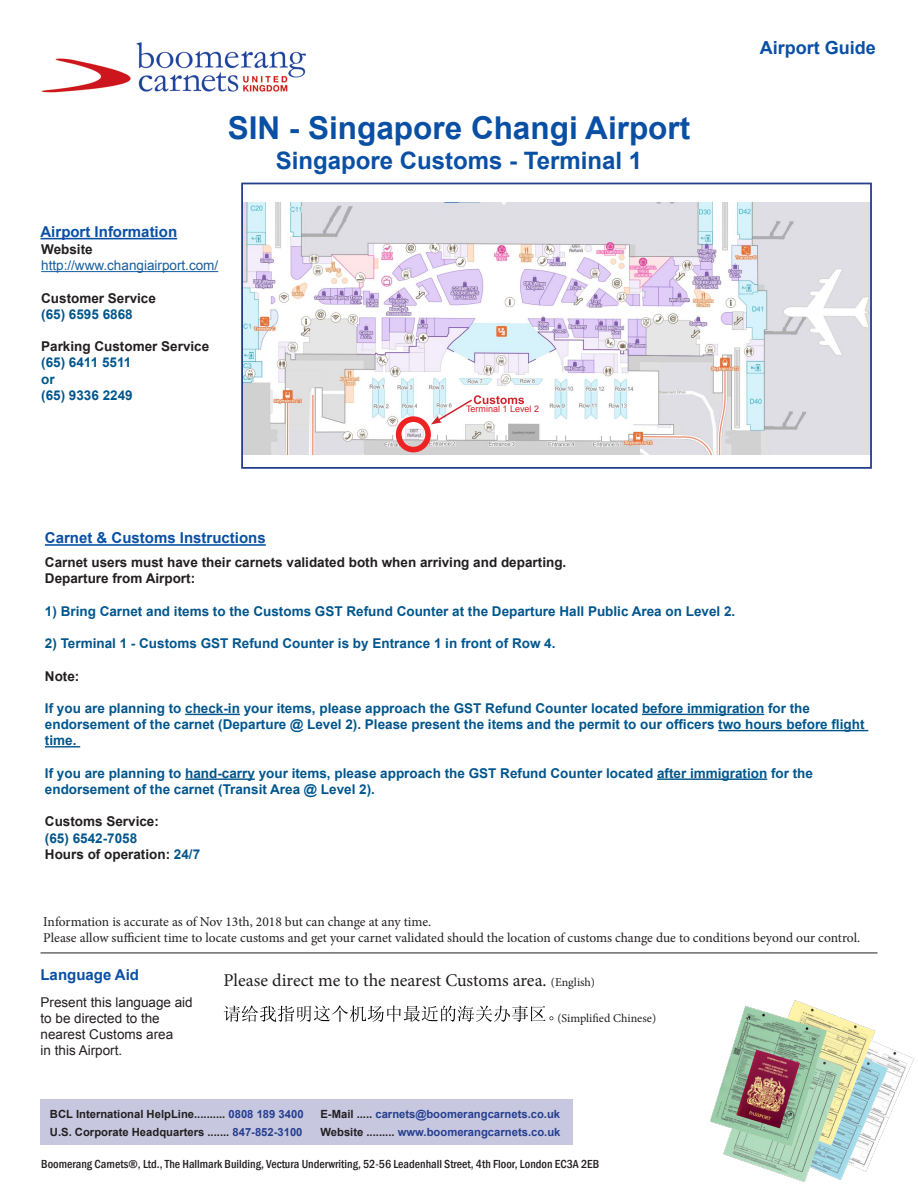
<style>
.page{position:relative;width:918px;height:1188px;background:#fff}
.page>*{position:absolute;margin:0;border:0;box-sizing:border-box;transform-origin:0 0}
.t1{font:700 31.5px "Arial";color:#094fa4}
.t2{font:700 24px "Arial";color:#094fa4}
.t3{font:18px "Minion Pro";letter-spacing:-.005em;color:#231f20}
.t4{font:700 18px "Arial";color:#094fa4}
.t5{font:700 15px "Arial";color:#094fa4}
.t6{font:700 13.5px/16.2px "Arial";color:#00568d}
.t7{font:13.5px "Minion Pro";letter-spacing:-.005em;color:#231f20}
.t8{font:700 13.5px "Arial";color:#231f20}
.t9{font:13.5px "Arial";color:#231f20}
.t10{font:13.5px "Arial";color:#175d9e}
.t11{font:500 condensed 12px "Franklin Gothic";color:#231f20}
.t12{font:12px "Minion Pro";color:#231f20}
.t13{font:700 11.25px/18px "Arial";color:#231f20}
.t14{font:700 11.25px/18px "Arial";color:#253f8e}
.t15{font:9px "Arial";color:#d1232a}
.s1{color:#00568d}
.s2{font-size:12px}
.s3{color:#253f8e}
.s4{color:#231f20}
</style>
<div class="page">
<div style="left:40px;top:1099px;width:533px;height:46px;background:#c7c7e0"></div>
<img style="left:41px;top:42px;width:265px;height:51px">
<img style="left:711px;top:1001px;width:203px;height:180px">
<hr style="left:40px;top:238px;width:137px;height:1px;background:#094fa4">
<hr style="left:41px;top:271px;width:177px;height:1px;background:#175d9e">
<hr style="left:45px;top:544px;width:221px;height:2px;background:#094fa4">
<svg style="left:224px;top:1005px;width:329px;height:17px"></svg>
<hr style="left:40px;top:953px;width:838px;height:1px;background:#231f20">
<img style="left:244px;top:203px;width:625px;height:251px">
<div style="left:241px;top:183px;width:631px;height:286px;border:2px solid #253f8e"></div>
<div style="left:396px;top:416px;width:35px;height:36px;border:6px solid #ee2123;border-radius:50%"></div>
<svg style="left:431px;top:395px;width:93px;height:29px"></svg>
<hr style="left:185px;top:714px;width:55px;height:1px;background:#00568d">
<hr style="left:642px;top:714px;width:122px;height:1px;background:#00568d">
<hr style="left:718px;top:730px;width:150px;height:1px;background:#00568d">
<hr style="left:45px;top:746px;width:35px;height:2px;background:#00568d">
<hr style="left:185px;top:778px;width:70px;height:2px;background:#00568d">
<hr style="left:657px;top:778px;width:110px;height:2px;background:#00568d">
<p class="t1" style="left:228px;top:107px;width:464px">SIN - Singapore Changi Airport</p>
<p class="t2" style="left:276px;top:144px;width:368px">Singapore Customs - Terminal 1</p>
<p class="t5" style="left:40px;top:222px;width:138px">Airport Information</p>
<p class="t8" style="left:41px;top:240px;width:53px">Website</p>
<p class="t10" style="left:41px;top:257px;width:179px">http://www.changiairport.com/</p>
<p class="t8" style="left:41px;top:289px;width:116px">Customer Service</p>
<p class="t6" style="left:41px;top:306px;width:93px">(65) 6595 6868</p>
<p class="t8" style="left:41px;top:337px;width:170px">Parking Customer Service</p>
<p class="t6" style="left:41px;top:355px;width:92px">(65) 6411 5511</p>
<p class="t6" style="left:41px;top:371px;width:15px">or</p>
<p class="t6" style="left:41px;top:387px;width:93px">(65) 9336 2249</p>
<p class="t15" style="left:466px;top:403px;width:75px">Terminal 1 Level 2</p>
<p class="t5" style="left:45px;top:528px;width:222px">Carnet &amp; Customs Instructions</p>
<h3 class="t4" style="left:760px;top:36px;width:118px">Airport Guide</h3>
<p class="t8" style="left:45px;top:553px;width:523px">Carnet users must have their carnets validated both when arriving and departing.</p>
<p class="t8" style="left:45px;top:570px;width:152px">Departure from Airport:</p>
<p class="t6" style="left:45px;top:603px;width:692px">1) Bring Carnet and items to the Customs GST Refund Counter at the Departure Hall Public Area on Level 2.</p>
<p class="t6" style="left:45px;top:636px;width:512px">2) Terminal 1 - Customs GST Refund Counter is by Entrance 1 in front of Row 4.</p>
<p class="t8" style="left:45px;top:667px;width:36px">Note:</p>
<p class="t6" style="left:45px;top:701px;width:821px">If you are planning to check-in your items, please approach the GST Refund Counter located before immigration for the endorsement of the carnet (Departure @ Level 2). Please present the items and the permit to our officers two hours before flight time.</p>
<p class="t6" style="left:45px;top:765px;width:770px">If you are planning to hand-carry your items, please approach the GST Refund Counter located after immigration for the endorsement of the carnet (Transit Area @ Level 2).</p>
<p class="t8" style="left:45px;top:813px;width:116px">Customs Service:</p>
<p class="t6" style="left:45px;top:830px;width:94px">(65) 6542-7058</p>
<p class="t8" style="left:45px;top:845px;width:157px">Hours of operation: <span class="s1">24/7</span></p>
<p class="t7" style="left:43px;top:913px;width:390px">Information is accurate as of Nov 13th, 2018 but can change at any time.</p>
<p class="t7" style="left:43px;top:929px;width:818px">Please allow sufficient time to locate customs and get your carnet validated should the location of customs change due to conditions beyond our control.</p>
<p class="t5" style="left:40px;top:964px;width:100px">Language Aid</p>
<p class="t9" style="left:40px;top:993px;width:154px">Present this language aid</p>
<p class="t9" style="left:40px;top:1009px;width:121px">to be directed to the</p>
<p class="t9" style="left:40px;top:1026px;width:134px">nearest Customs area</p>
<p class="t9" style="left:40px;top:1042px;width:83px">in this Airport.</p>
<p class="t3" style="left:224px;top:968px;width:373px">Please direct me to the nearest Customs area. <span class="s2">(English)</span></p>
<p class="t12" style="left:557px;top:1010px;width:100px">(Simplified Chinese)</p>
<p class="t13" style="left:50px;top:1105px;width:255px">BCL International HelpLine.......... <span class="s3">0808 189 3400<br></span>U.S. Corporate Headquarters ....... <span class="s3">847-852-3100</span></p>
<p class="t14" style="left:320px;top:1105px;width:242px"><span class="s4">E-Mail .....</span> carnets@boomerangcarnets.co.uk<br><span class="s4">Website .........</span> www.boomerangcarnets.co.uk</p>
<p class="t11" style="left:41px;top:1156px;width:560px">Boomerang Carnets®, Ltd., The Hallmark Building, Vectura Underwriting, 52-56 Leadenhall Street, 4th Floor, London EC3A 2EB</p>
</div>
